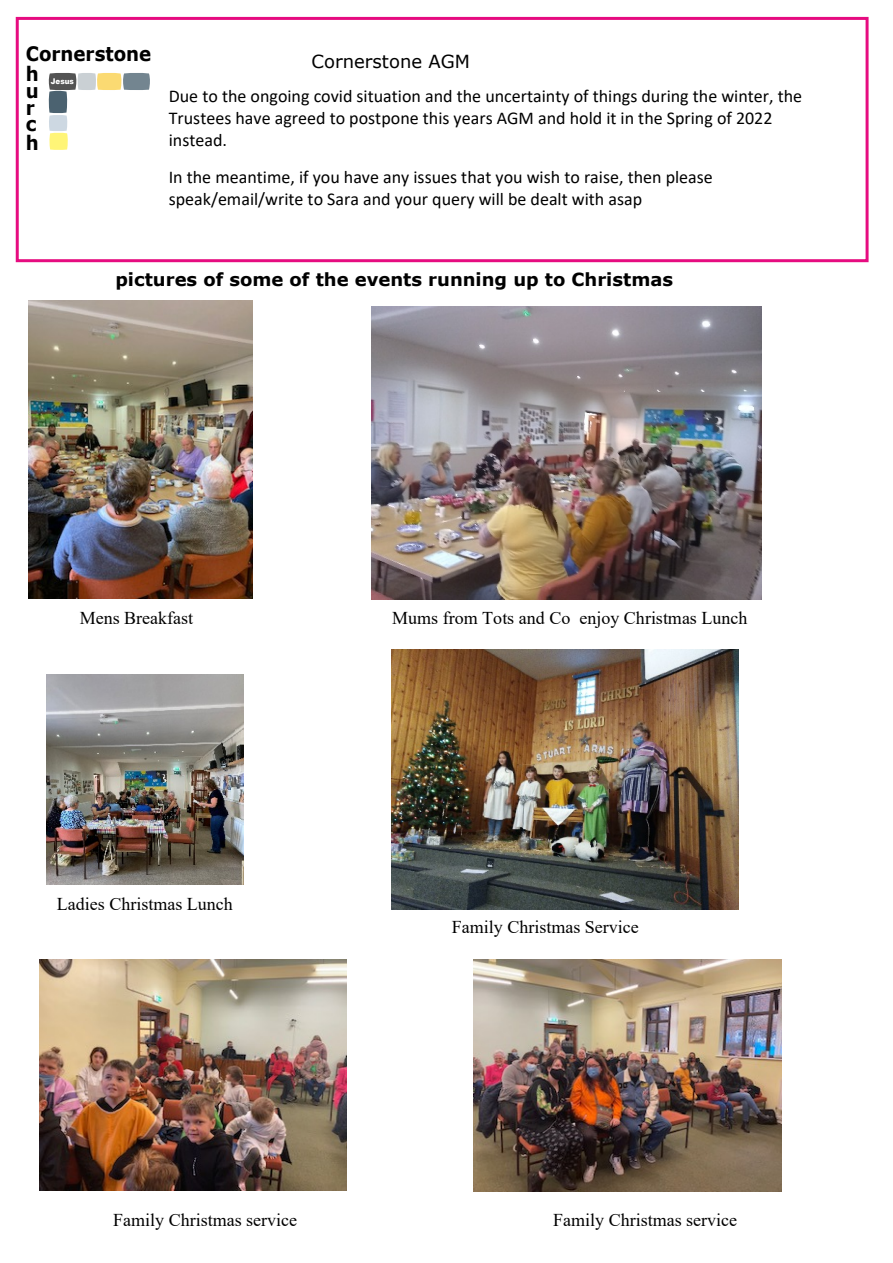
<style>
.page{position:relative;width:893px;height:1263px;background:#fff}
.page>*{position:absolute;margin:0;border:0;box-sizing:border-box;transform-origin:0 0}
.t1{font:700 19.95px/16.6px "Verdana";color:#000;scale:.92 1}
.t2{font:18px/22px "Calibri";color:#000}
.t3{font:18px "Times New Roman";color:#000}
.t4{font:700 18px "Verdana";color:#000}
.t5{font:18px "Verdana";color:#000}
.t6{font:900 7.8px "Arial";color:#fff;scale:.92 1}
</style>
<div class="page">
<svg style="left:48px;top:73px;width:102px;height:77px"></svg>
<div style="left:16px;top:17px;width:852px;height:245px;border:3px solid #e60c80"></div>
<img style="left:29px;top:300px;width:224px;height:299px">
<img style="left:371px;top:306px;width:391px;height:293px">
<img style="left:47px;top:674px;width:196px;height:211px">
<img style="left:391px;top:649px;width:347px;height:260px">
<img style="left:40px;top:960px;width:307px;height:230px">
<img style="left:473px;top:960px;width:309px;height:231px">
<p class="t1" style="left:26px;top:45px;width:138px;line-height:20.5px">Cornerstone h</p>
<p class="t1" style="left:26px;top:84px;width:16px">u r c</p>
<p class="t1" style="left:26px;top:136px;width:16px">h</p>
<p class="t6" style="left:51px;top:78px;width:27px">Jesus</p>
<p class="t5" style="left:312px;top:54px;width:160px">Cornerstone AGM</p>
<p class="t2" style="left:169px;top:86px;width:635px">Due to the ongoing covid situation and the uncertainty of things during the winter, the<br>Trustees have agreed to postpone this years AGM and hold it in the Spring of 2022 instead.</p>
<p class="t2" style="left:169px;top:167px;width:546px">In the meantime, if you have any issues that you wish to raise, then please speak/email/write to Sara and your query will be dealt with asap</p>
<p class="t4" style="left:115px;top:272px;width:559px">pictures of some of the events running up to Christmas</p>
<p class="t3" style="left:80px;top:612px;width:115px">Mens Breakfast</p>
<p class="t3" style="left:392px;top:612px;width:357px">Mums from Tots and Co enjoy Christmas Lunch</p>
<p class="t3" style="left:57px;top:898px;width:177px">Ladies Christmas Lunch</p>
<p class="t3" style="left:452px;top:920px;width:189px">Family Christmas Service</p>
<p class="t3" style="left:113px;top:1214px;width:186px">Family Christmas service</p>
<p class="t3" style="left:553px;top:1214px;width:186px">Family Christmas service</p>
</div>
